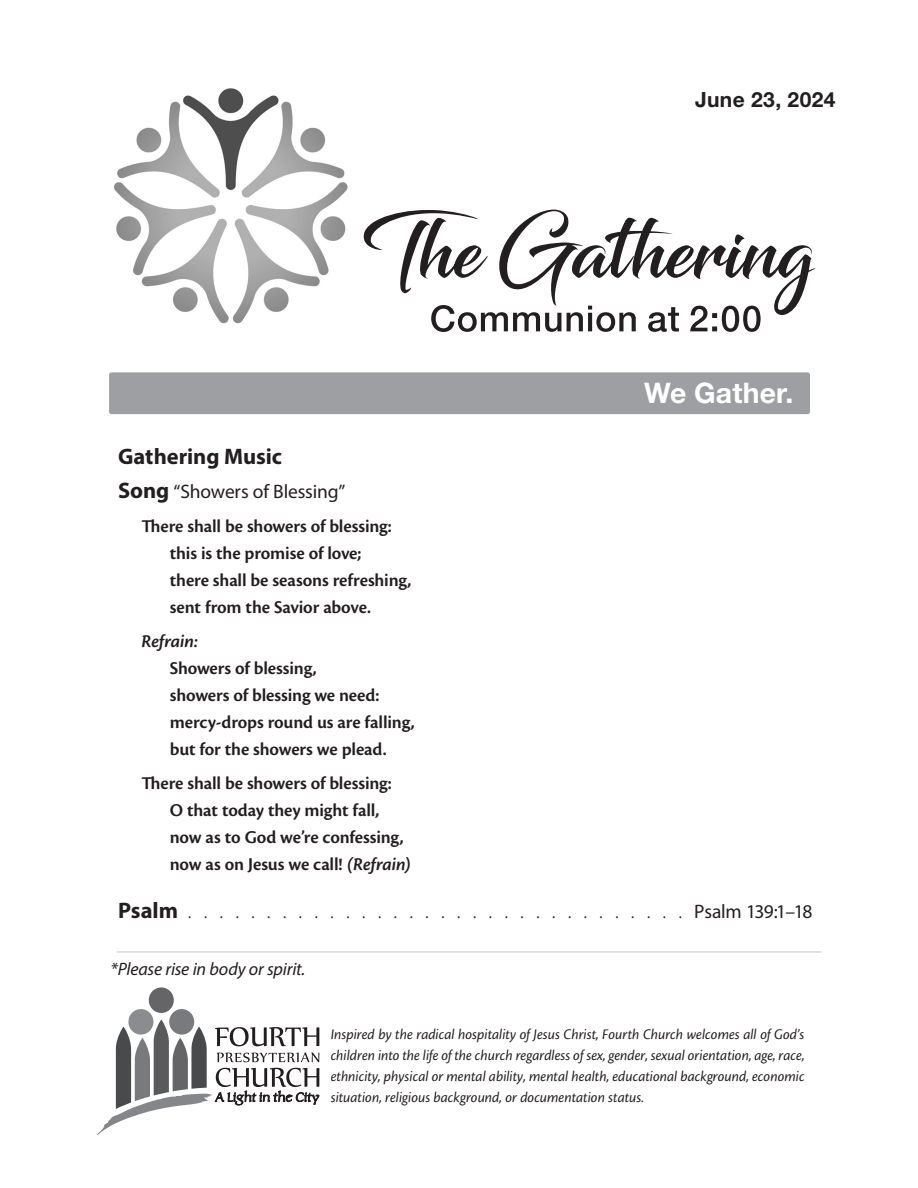
<style>
.page{position:relative;width:918px;height:1188px;background:#fff}
.page>*{position:absolute;margin:0;border:0;box-sizing:border-box;transform-origin:0 0}
.t1{font:700 28.35px "Helvetica Neue LT Std";letter-spacing:.005em;color:#fff}
.t2{font:700 22.5px "Myriad Pro";letter-spacing:-.005em;color:#231f20}
.t3{font:700 21px "Helvetica Neue LT Std";letter-spacing:.02em;color:#231f20}
.t4{font:19.5px "Myriad Pro";letter-spacing:-.01em;color:#231f20}
.t5{font:600 18.75px "Cronos Pro";letter-spacing:-.01em;color:#231f20}
.t6{font:italic 600 18.75px "Cronos Pro";letter-spacing:-.005em;color:#231f20}
.t7{font:italic 18px "Myriad Pro";letter-spacing:-.01em;color:#231f20}
.t8{font:italic 15.3px/21px "Cronos Pro";color:#231f20;text-align:justify;scale:.96 1}
.s1{font-weight:700;font-size:22.5px}
.s2{font-style:italic}
</style>
<div class="page">
<svg style="left:96px;top:987px;width:224px;height:148px"></svg>
<hr style="left:117px;top:951px;width:704px;height:2px;background:#c9cacc">
<img style="left:114px;top:88px;width:234px;height:236px">
<svg style="left:431px;top:315px;width:330px;height:17px"></svg>
<svg style="left:363px;top:210px;width:453px;height:105px"></svg>
<div style="left:109px;top:372px;width:701px;height:42px;background:#9d9fa2;border-radius:2px"></div>
<p class="t3" style="left:695px;top:87px;width:142px">June 23, 2024</p>
<p class="t1" style="left:644px;top:375px;width:151px">We Gather.</p>
<p class="t2" style="left:118px;top:442px;width:165px">Gathering Music</p>
<p class="t4" style="left:118px;top:480px;width:229px"><span class="s1">Song</span> “Showers of Blessing”</p>
<p class="t5" style="left:141px;top:516px;width:252px">There shall be showers of blessing:</p>
<p class="t5" style="left:170px;top:543px;width:193px">this is the promise of love;</p>
<p class="t5" style="left:170px;top:570px;width:243px">there shall be seasons refreshing,</p>
<p class="t5" style="left:170px;top:597px;width:203px">sent from the Savior above.</p>
<p class="t6" style="left:141px;top:630px;width:58px">Refrain:</p>
<p class="t5" style="left:170px;top:657px;width:148px">Showers of blessing,</p>
<p class="t5" style="left:170px;top:684px;width:211px">showers of blessing we need:</p>
<p class="t5" style="left:170px;top:711px;width:246px">mercy-drops round us are falling,</p>
<p class="t5" style="left:170px;top:738px;width:218px">but for the showers we plead.</p>
<p class="t5" style="left:141px;top:772px;width:252px">There shall be showers of blessing:</p>
<p class="t5" style="left:170px;top:799px;width:211px">O that today they might fall,</p>
<p class="t5" style="left:170px;top:826px;width:235px">now as to God we’re confessing,</p>
<p class="t5" style="left:170px;top:853px;width:243px">now as on Jesus we call! <span class="s2">(Refrain)</span></p>
<p class="t2" style="left:118px;top:895px;width:61px">Psalm</p>
<p class="t4" style="left:694px;top:899px;width:120px">Psalm 139:1–18</p>
<p class="t7" style="left:111px;top:958px;width:196px">*Please rise in body or spirit.</p>
<p class="t8" style="left:331px;top:1024px;width:495px">Inspired by the radical hospitality of Jesus Christ, Fourth Church welcomes all of God’s children into the life of the church regardless of sex, gender, sexual orientation, age, race, ethnicity, physical or mental ability, mental health, educational background, economic situation, religious background, or documentation status.</p>
</div>
